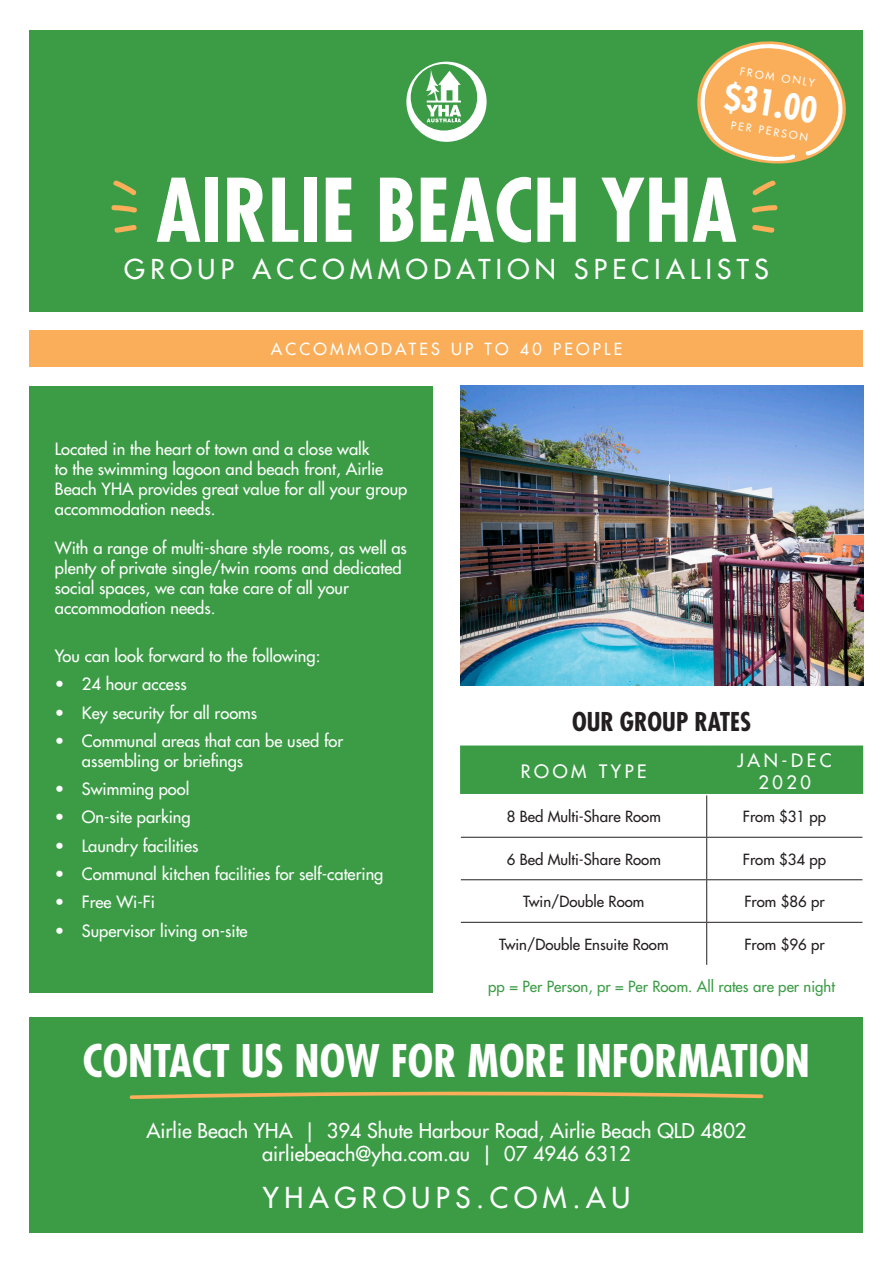
<style>
.page{position:relative;width:893px;height:1263px;background:#fff}
.page>*{position:absolute;margin:0;border:0;box-sizing:border-box;transform-origin:0 0}
.t1{font:700 condensed 85.05px "Futura Std";color:#fff}
.t2{font:700 condensed 43.8px "Futura Std";color:#fff}
.t3{font:700 condensed 34.8px "Futura Std";color:#fff}
.t4{font:500 28.05px "Futura Std";letter-spacing:.2em;color:#fff}
.t5{font:500 26.7px "Futura Std";letter-spacing:.2em;color:#fff}
.t6{font:700 condensed 25.2px "Futura Std";color:#231f20}
.t7{font:500 19.95px "Futura Std";color:#fff}
.t8{font:500 18px/21.6px "Futura Std";letter-spacing:.2em;color:#fff;text-align:center}
.t9{font:500 16.5px/19.8px "Futura Std";color:#fff}
.t10{font:500 16.2px "Futura Std";letter-spacing:.2em;color:#fff}
.t11{font:500 15px "Futura Std";color:#231f20}
.t12{font:500 15px "Futura Std";color:#3c9c46}
.t13{font:500 10.65px "Futura Std";color:#fff}
</style>
<div class="page">
<div style="left:30px;top:331px;width:833px;height:36px;background:#faae59"></div>
<div style="left:30px;top:30px;width:833px;height:282px;background:#3c9c46"></div>
<svg style="left:406px;top:62px;width:81px;height:80px"></svg>
<svg style="left:752px;top:180px;width:24px;height:16px"></svg>
<svg style="left:751px;top:205px;width:27px;height:8px"></svg>
<svg style="left:752px;top:225px;width:23px;height:8px"></svg>
<svg style="left:113px;top:180px;width:24px;height:16px"></svg>
<svg style="left:111px;top:205px;width:26px;height:8px"></svg>
<svg style="left:114px;top:225px;width:23px;height:8px"></svg>
<div style="left:30px;top:386px;width:403px;height:606px;background:#3c9c46"></div>
<div style="left:462px;top:747px;width:400px;height:47px;background:#3c9c46"></div>
<hr style="left:460px;top:745px;width:247px;height:2px;background:#3c9c46">
<hr style="left:460px;top:747px;width:2px;height:47px;background:#3c9c46">
<hr style="left:707px;top:745px;width:156px;height:2px;background:#3c9c46">
<hr style="left:862px;top:747px;width:1px;height:47px;background:#3c9c46">
<hr style="left:706px;top:795px;width:1px;height:42px;background:#231f20">
<hr style="left:461px;top:837px;width:246px;height:1px;background:#231f20">
<hr style="left:707px;top:837px;width:155px;height:1px;background:#231f20">
<hr style="left:706px;top:838px;width:1px;height:41px;background:#231f20">
<hr style="left:461px;top:879px;width:246px;height:1px;background:#231f20">
<hr style="left:707px;top:879px;width:155px;height:1px;background:#231f20">
<hr style="left:706px;top:880px;width:1px;height:42px;background:#231f20">
<hr style="left:461px;top:922px;width:246px;height:1px;background:#231f20">
<hr style="left:707px;top:922px;width:155px;height:1px;background:#231f20">
<hr style="left:706px;top:923px;width:1px;height:42px;background:#231f20">
<div style="left:30px;top:1017px;width:833px;height:216px;background:#3c9c46"></div>
<svg style="left:129px;top:1091px;width:635px;height:8px"></svg>
<img style="left:460px;top:386px;width:403px;height:300px">
<svg style="left:697px;top:41px;width:149px;height:123px"></svg>
<p class="t13" style="left:741px;top:65px;width:77px;rotate:9deg">FROM ONLY</p>
<p class="t13" style="left:732px;top:118px;width:79px;rotate:9deg">PER PERSON</p>
<p class="t3" style="left:728px;top:75px;width:95px;rotate:9deg">$31.00</p>
<p class="t1" style="left:156px;top:158px;width:582px">AIRLIE BEACH YHA</p>
<p class="t5" style="left:124px;top:253px;width:646px">GROUP ACCOMMODATION SPECIALISTS</p>
<p class="t10" style="left:271px;top:339px;width:353px">ACCOMMODATES UP TO 40 PEOPLE</p>
<p class="t9" style="left:55px;top:440px;width:354px">Located in the heart of town and a close walk<br>to the swimming lagoon and beach front, Airlie Beach YHA provides great value for all your group accommodation needs.</p>
<p class="t9" style="left:55px;top:539px;width:354px">With a range of multi-share style rooms, as well as plenty of private single/twin rooms and dedicated social spaces, we can take care of all your accommodation needs.</p>
<p class="t9" style="left:55px;top:646px;width:267px">You can look forward to the following:</p>
<p class="t9" style="left:55px;top:674px;width:133px">• 24 hour access</p>
<p class="t9" style="left:55px;top:703px;width:204px">• Key security for all rooms</p>
<p class="t9" style="left:82px;top:731px;width:263px;text-indent:-27px">• Communal areas that can be used for assembling or briefings</p>
<p class="t9" style="left:55px;top:779px;width:136px">• Swimming pool</p>
<p class="t9" style="left:55px;top:807px;width:137px">• On-site parking</p>
<p class="t9" style="left:55px;top:836px;width:145px">• Laundry facilities</p>
<p class="t9" style="left:55px;top:864px;width:330px">• Communal kitchen facilities for self-catering</p>
<p class="t9" style="left:55px;top:892px;width:102px">• Free Wi-Fi</p>
<p class="t9" style="left:55px;top:921px;width:194px">• Supervisor living on-site</p>
<p class="t6" style="left:572px;top:706px;width:181px">OUR GROUP RATES</p>
<p class="t8" style="left:521px;top:760px;width:127px">ROOM TYPE</p>
<p class="t8" style="left:737px;top:750px;width:96px">JAN-DEC<br>2020</p>
<p class="t11" style="left:507px;top:807px;width:156px">8 Bed Multi-Share Room</p>
<p class="t11" style="left:743px;top:807px;width:85px">From $31 pp</p>
<p class="t11" style="left:507px;top:850px;width:156px">6 Bed Multi-Share Room</p>
<p class="t11" style="left:743px;top:850px;width:85px">From $34 pp</p>
<p class="t11" style="left:523px;top:892px;width:123px">Twin/Double Room</p>
<p class="t11" style="left:744px;top:892px;width:82px">From $86 pr</p>
<p class="t11" style="left:499px;top:935px;width:171px">Twin/Double Ensuite Room</p>
<p class="t11" style="left:744px;top:935px;width:82px">From $96 pr</p>
<p class="t12" style="left:488px;top:977px;width:348px">pp = Per Person, pr = Per Room. All rates are per night</p>
<p class="t2" style="left:83px;top:1033px;width:729px">CONTACT US NOW FOR MORE INFORMATION</p>
<p class="t7" style="left:147px;top:1118px;width:601px">Airlie Beach YHA | 394 Shute Harbour Road, Airlie Beach QLD 4802</p>
<p class="t7" style="left:262px;top:1141px;width:370px">airliebeach@yha.com.au | 07 4946 6312</p>
<p class="t4" style="left:263px;top:1180px;width:369px">YHAGROUPS.COM.AU</p>
</div>
